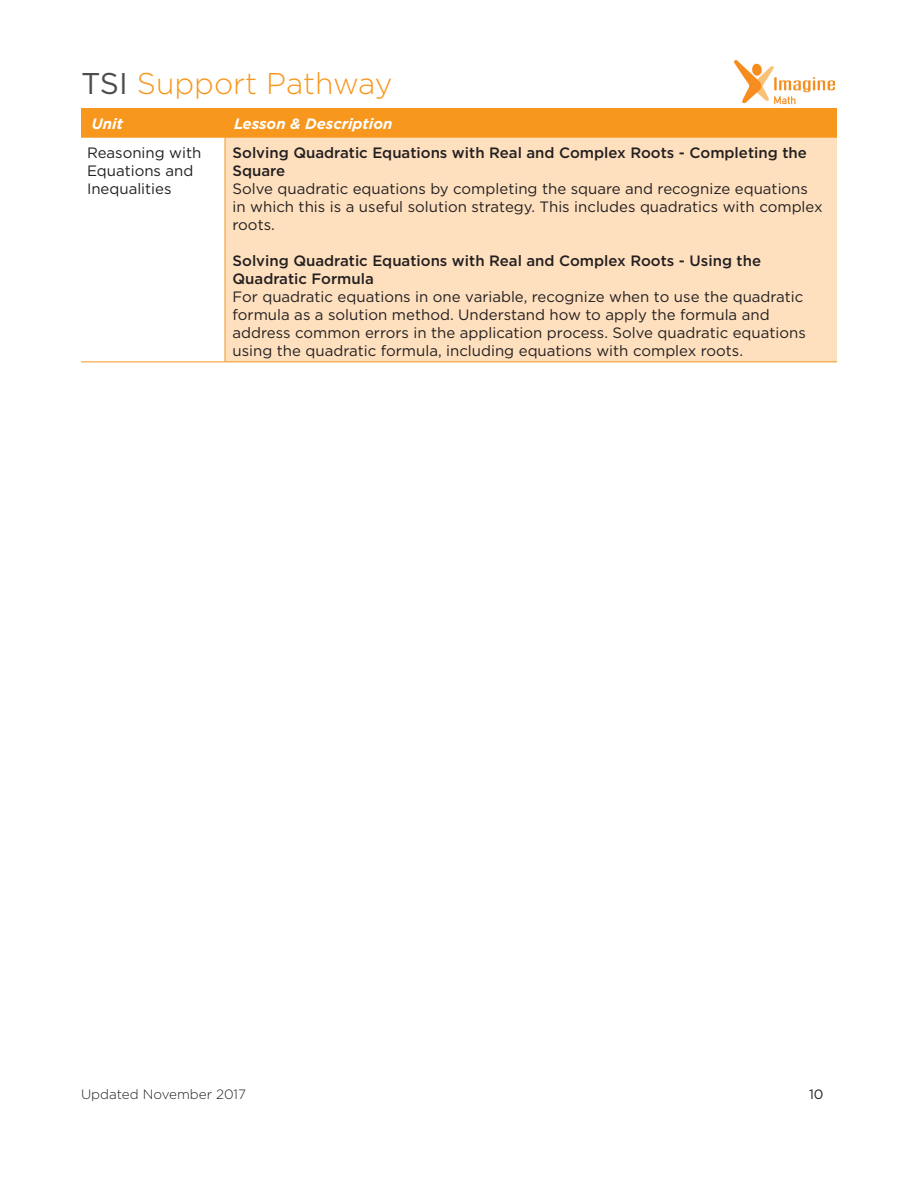
<style>
.page{position:relative;width:918px;height:1188px;background:#fff}
.page>*{position:absolute;margin:0;border:0;box-sizing:border-box;transform-origin:0 0}
.t1{font:300 30px "Gotham";color:#f7971d}
.t2{font:15px/18px "Gotham";color:#231f20}
.Lesson{font:500 15px/18px "Gotham";color:#231f20}
.t3{font:italic 700 15px "Gotham";color:#fff}
.t4{font:300 13.5px "Gotham";color:#231f20}
.t5{font:13.5px "Gotham";color:#231f20}
.s1{font-weight:400;color:#4c4d4f}
</style>
<div class="page">
<div style="left:81px;top:108px;width:756px;height:29px;background:#f7971d"></div>
<img style="left:735px;top:60px;width:99px;height:45px">
<div style="left:225px;top:137px;width:612px;height:225px;background:#fee0bf"></div>
<hr style="left:81px;top:137px;width:144px;height:1px;background:#f7971d">
<hr style="left:225px;top:137px;width:612px;height:1px;background:#f7971d">
<hr style="left:225px;top:138px;width:1px;height:223px;background:#f7971d">
<hr style="left:81px;top:361px;width:144px;height:1px;background:#f7971d">
<hr style="left:225px;top:361px;width:612px;height:1px;background:#f7971d">
<h1 class="t1" style="left:81px;top:65px;width:313px"><span class="s1">TSI</span> Support Pathway</h1>
<p class="t3" style="left:92px;top:113px;width:33px">Unit</p>
<p class="t3" style="left:234px;top:113px;width:160px">Lesson &amp; Description</p>
<p class="t2" style="left:87px;top:143px;width:116px">Reasoning with<br>Equations and<br>Inequalities</p>
<p class="Lesson" style="left:233px;top:143px;width:576px">Solving Quadratic Equations with Real and Complex Roots - Completing the<br>Square</p>
<p class="t2" style="left:233px;top:179px;width:592px">Solve quadratic equations by completing the square and recognize equations in which this is a useful solution strategy. This includes quadratics with complex roots.</p>
<p class="Lesson" style="left:233px;top:251px;width:530px">Solving Quadratic Equations with Real and Complex Roots - Using the<br>Quadratic Formula</p>
<p class="t2" style="left:233px;top:287px;width:575px">For quadratic equations in one variable, recognize when to use the quadratic formula as a solution method. Understand how to apply the formula and address common errors in the application process. Solve quadratic equations using the quadratic formula, including equations with complex roots.</p>
<p class="t4" style="left:81px;top:1086px;width:167px">Updated November 2017</p>
<p class="t5" style="left:809px;top:1086px;width:16px">10</p>
</div>
